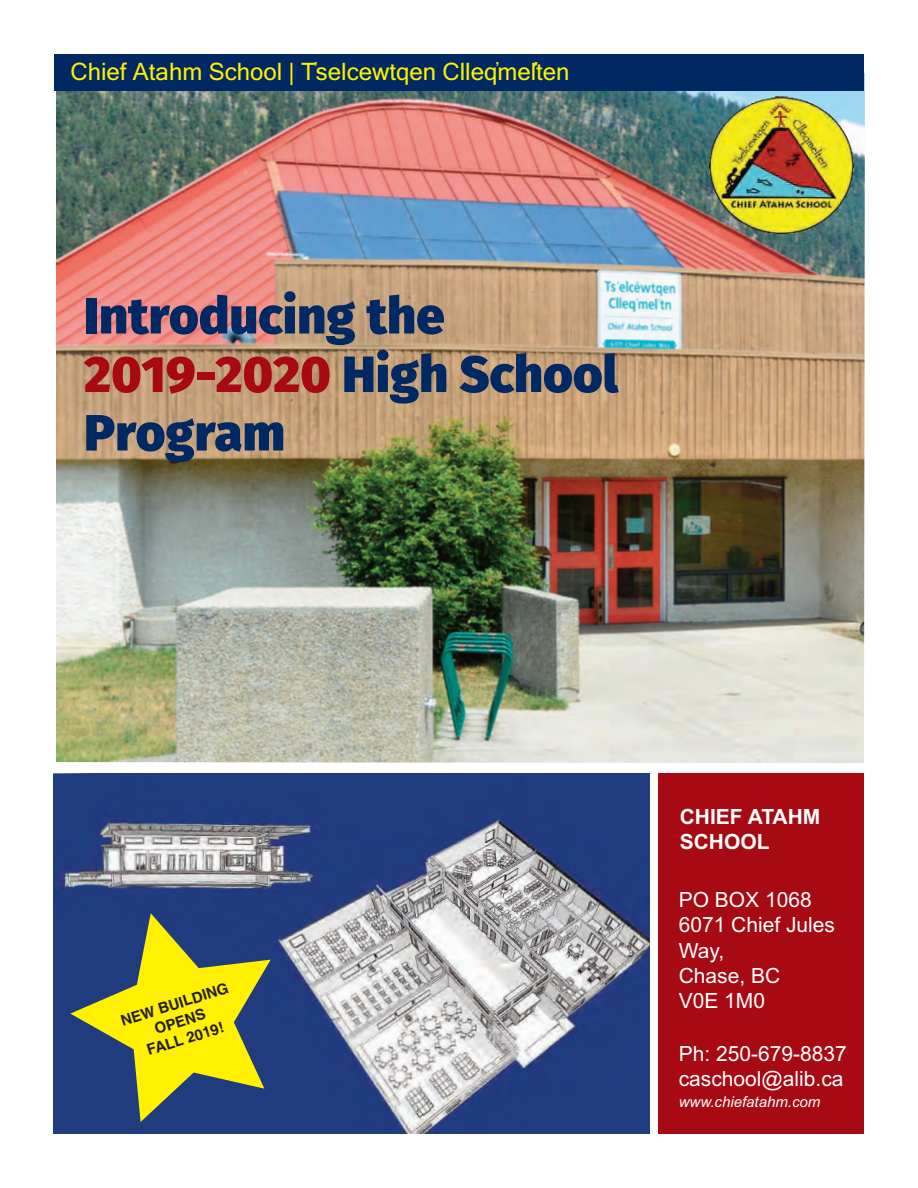
<style>
.page{position:relative;width:918px;height:1188px;background:#fff}
.page>*{position:absolute;margin:0;border:0;box-sizing:border-box;transform-origin:0 0}
.t1{font:800 51px/58.5px "Fira Sans";color:#002964}
.t2{font:24px "Microsoft Sans Serif";color:#fff101}
.t3{font:21px/25.2px "Arial";color:#fff}
.t4{font:700 21px/25.2px "Arial";color:#fff}
.t5{font:700 15px "Helvetica";color:#231f20}
.t6{font:italic 15px "Arial";color:#fff}
.s1{color:#a70a12}
</style>
<div class="page">
<img style="left:56px;top:73px;width:809px;height:690px">
<div style="left:54px;top:54px;width:810px;height:37px;background:#002964"></div>
<img style="left:54px;top:774px;width:595px;height:360px">
<div style="left:659px;top:774px;width:205px;height:360px;background:#a70a12"></div>
<svg style="left:70px;top:913px;width:201px;height:209px;background:#7d8749"></svg>
<img style="left:710px;top:96px;width:143px;height:138px">
<p class="t2" style="left:70px;top:57px;width:501px">Chief Atahm School | T̓selcewtqen Clleq̓mél̓ten</p>
<p class="t1" style="left:84px;top:291px;width:362px">Introducing the</p>
<p class="t1" style="left:84px;top:349px;width:535px"><span class="s1">2019-2020</span> High School<br>Program</p>
<p class="t5" style="left:120px;top:1015px;width:113px;rotate:-17deg">NEW BUILDING</p>
<p class="t5" style="left:153px;top:1024px;width:54px;rotate:-17deg">OPENS</p>
<p class="t5" style="left:146px;top:1045px;width:81px;rotate:-17deg">FALL 2019!</p>
<p class="t4" style="left:680px;top:806px;width:142px">CHIEF ATAHM<br>SCHOOL</p>
<p class="t3" style="left:679px;top:887px;width:135px">PO BOX 1068</p>
<p class="t3" style="left:679px;top:912px;width:158px">6071 Chief Jules<br>Way,</p>
<p class="t3" style="left:679px;top:963px;width:103px">Chase, BC</p>
<p class="t3" style="left:679px;top:988px;width:88px">V0E 1M0</p>
<p class="t3" style="left:679px;top:1041px;width:170px">Ph: 250-679-8837</p>
<p class="t3" style="left:679px;top:1066px;width:166px">caschool@alib.ca</p>
<p class="t6" style="left:679px;top:1093px;width:143px">www.chiefatahm.com</p>
</div>
